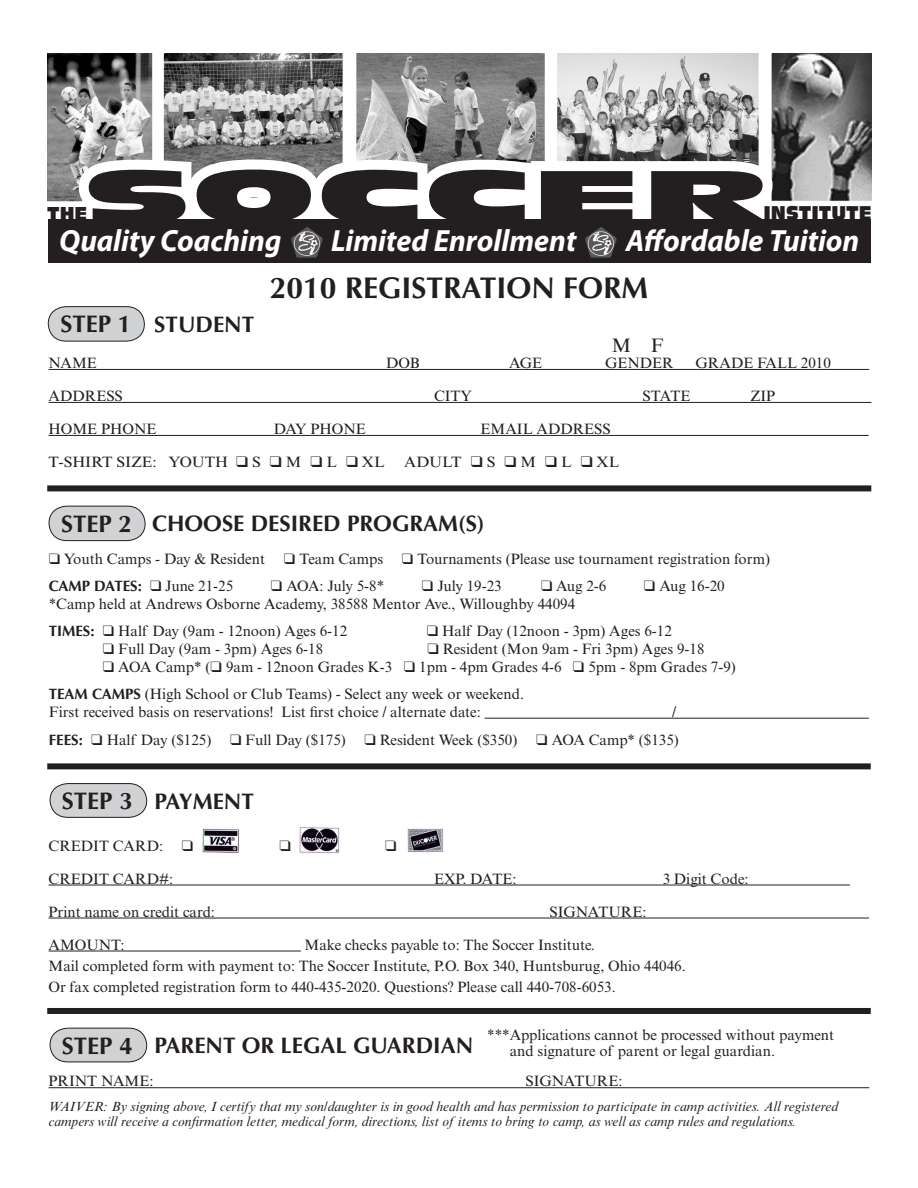
<style>
.page{position:relative;width:918px;height:1188px;background:#fff}
.page>*{position:absolute;margin:0;border:0;box-sizing:border-box;transform-origin:0 0}
.t1{font:68.7px "Incised 901 BT Compact";color:#231f20;scale:2.19 1}
.t2{font:italic 700 30.75px "Myriad Pro";color:#fff}
.t3{font:700 30px "Optima LT Std";color:#231f20}
.t4{font:700 24px "Optima LT Std";color:#231f20}
.t5{font:700 22.5px "Optima LT Std";color:#231f20}
.t6{font:19.5px "Times New Roman MT Std";color:#231f20}
.t7{font:18.45px "Incised 901 BT Compact";color:#231f20;scale:.95 1}
.t8{font:17.4px "Incised 901 BT Compact";color:#231f20}
.t9{font:15px/21px "Times New Roman MT Std";color:#231f20}
.t10{font:15px "Times New Roman MT Std";color:#231f20;scale:1.05 1}
.t11{font:700 15px "Optima LT Std";color:#231f20}
.t12{font:italic 13.5px/15px "Times New Roman MT Std";color:#231f20}
.s1{font-size:24px}
.s2{font-family:"Optima LT Std";font-weight:700}
</style>
<div class="page">
<img style="left:47px;top:54px;width:824px;height:148px">
<svg style="left:67px;top:145px;width:772px;height:75px"></svg>
<div style="left:47px;top:485px;width:824px;height:6px;background:#231f20"></div>
<svg style="left:47px;top:306px;width:98px;height:36px;background:#c9cacc"></svg>
<hr style="left:49px;top:369px;width:820px;height:1px;background:#231f20">
<hr style="left:49px;top:402px;width:822px;height:1px;background:#231f20">
<hr style="left:49px;top:435px;width:820px;height:1px;background:#231f20">
<svg style="left:48px;top:505px;width:98px;height:37px;background:#cbcccd"></svg>
<div style="left:47px;top:763px;width:824px;height:6px;background:#231f20"></div>
<hr style="left:49px;top:885px;width:801px;height:1px;background:#231f20">
<hr style="left:49px;top:918px;width:820px;height:1px;background:#231f20">
<hr style="left:49px;top:951px;width:252px;height:1px;background:#231f20">
<img style="left:300px;top:827px;width:40px;height:26px">
<img style="left:202px;top:828px;width:37px;height:25px">
<img style="left:407px;top:828px;width:36px;height:25px">
<svg style="left:49px;top:783px;width:99px;height:35px;background:#c9cacb"></svg>
<div style="left:47px;top:1008px;width:824px;height:6px;background:#231f20"></div>
<hr style="left:49px;top:1087px;width:820px;height:1px;background:#231f20">
<svg style="left:49px;top:1027px;width:99px;height:36px;background:#cbcbcd"></svg>
<hr style="left:485px;top:718px;width:384px;height:1px;background:#231f20">
<div style="left:48px;top:220px;width:823px;height:43px;background:#231f20"></div>
<img style="left:291px;top:227px;width:32px;height:30px">
<img style="left:585px;top:227px;width:32px;height:30px">
<h1 class="t1" style="left:83px;top:156px;width:314px">SOCCER</h1>
<p class="t8" style="left:47px;top:203px;width:42px">THE</p>
<p class="t7" style="left:764px;top:202px;width:115px">INSTITUTE</p>
<h2 class="t2" style="left:59px;top:221px;width:224px">Quality Coaching</h2>
<h2 class="t2" style="left:331px;top:221px;width:247px">Limited Enrollment</h2>
<h2 class="t2" style="left:626px;top:221px;width:235px">Affordable Tuition</h2>
<h3 class="t4" style="left:60px;top:310px;width:72px">STEP 1</h3>
<h3 class="t5" style="left:154px;top:311px;width:101px">STUDENT</h3>
<h3 class="t3" style="left:270px;top:270px;width:380px">2010 REGISTRATION FORM</h3>
<h3 class="t6" style="left:612px;top:334px;width:53px">M F</h3>
<p class="t9" style="left:49px;top:352px;width:50px">NAME</p>
<p class="t9" style="left:386px;top:352px;width:35px">DOB</p>
<p class="t9" style="left:509px;top:352px;width:35px">AGE</p>
<p class="t9" style="left:605px;top:352px;width:70px">GENDER</p>
<p class="t9" style="left:696px;top:352px;width:137px">GRADE FALL 2010</p>
<p class="t9" style="left:49px;top:385px;width:76px">ADDRESS</p>
<p class="t9" style="left:434px;top:385px;width:40px">CITY</p>
<p class="t9" style="left:643px;top:385px;width:50px">STATE</p>
<p class="t9" style="left:751px;top:385px;width:26px">ZIP</p>
<p class="t9" style="left:49px;top:418px;width:109px">HOME PHONE</p>
<p class="t9" style="left:274px;top:418px;width:93px">DAY PHONE</p>
<p class="t9" style="left:481px;top:418px;width:132px">EMAIL ADDRESS</p>
<p class="t10" style="left:49px;top:453px;width:322px">T-SHIRT SIZE: YOUTH ❑ S ❑ M ❑ L ❑ XL</p>
<p class="t10" style="left:404px;top:453px;width:206px">ADULT ❑ S ❑ M ❑ L ❑ XL</p>
<h3 class="t5" style="left:61px;top:510px;width:425px"><span class="s1">STEP 2</span> CHOOSE DESIRED PROGRAM(S)</h3>
<p class="t9" style="left:49px;top:548px;width:336px">❑ Youth Camps - Day &amp; Resident ❑ Team Camps</p>
<p class="t9" style="left:402px;top:548px;width:370px">❑ Tournaments (Please use tournament registration form)</p>
<p class="t11" style="left:49px;top:577px;width:22px">CAMP</p>
<p class="t11" style="left:94px;top:577px;width:10px">DATES</p>
<p class="t9" style="left:138px;top:575px;width:97px"><span class="s2">:</span> ❑ June 21-25</p>
<p class="t9" style="left:271px;top:575px;width:115px">❑ AOA: July 5-8*</p>
<p class="t9" style="left:422px;top:575px;width:81px">❑ July 19-23</p>
<p class="t9" style="left:541px;top:575px;width:67px">❑ Aug 2-6</p>
<p class="t9" style="left:644px;top:575px;width:82px">❑ Aug 16-20</p>
<p class="t9" style="left:49px;top:590px;width:528px;line-height:27px">*Camp held at Andrews Osborne Academy, 38588 Mentor Ave., Willoughby 44094<br><span class="s2">TIMES:</span> ❑ Half Day (9am - 12noon) Ages 6-12</p>
<p class="t9" style="left:427px;top:620px;width:247px">❑ Half Day (12noon - 3pm) Ages 6-12</p>
<p class="t9" style="left:103px;top:638px;width:222px">❑ Full Day (9am - 3pm) Ages 6-18</p>
<p class="t9" style="left:427px;top:638px;width:279px">❑ Resident (Mon 9am - Fri 3pm) Ages 9-18</p>
<p class="t9" style="left:103px;top:656px;width:635px">❑ AOA Camp* (❑ 9am - 12noon Grades K-3 ❑ 1pm - 4pm Grades 4-6 ❑ 5pm - 8pm Grades 7-9)</p>
<p class="t9" style="left:49px;top:685px;width:477px;line-height:18px;text-indent:85px"><span class="s2">S</span> (High School or Club Teams) - Select any week or weekend.<br>First received basis on reservations! List first choice / alternate date:</p>
<p class="t11" style="left:49px;top:685px;width:11px">TEAM</p>
<p class="t11" style="left:92px;top:685px;width:12px">CAMP</p>
<p class="t9" style="left:672px;top:701px;width:6px">/</p>
<p class="t9" style="left:49px;top:730px;width:164px"><span class="s2">FEES:</span> ❑ Half Day ($125)</p>
<p class="t9" style="left:230px;top:730px;width:289px">❑ Full Day ($175) ❑ Resident Week ($350)</p>
<p class="t9" style="left:536px;top:730px;width:144px">❑ AOA Camp* ($135)</p>
<h3 class="t4" style="left:62px;top:787px;width:72px">STEP 3</h3>
<h3 class="t5" style="left:155px;top:788px;width:101px">PAYMENT</h3>
<p class="t9" style="left:49px;top:835px;width:116px">CREDIT CARD:</p>
<p class="t9" style="left:49px;top:868px;width:126px">CREDIT CARD#:</p>
<p class="t9" style="left:434px;top:868px;width:84px">EXP. DATE:</p>
<p class="t9" style="left:663px;top:868px;width:87px">3 Digit Code:</p>
<p class="t9" style="left:49px;top:901px;width:168px">Print name on credit card:</p>
<p class="t9" style="left:550px;top:901px;width:99px">SIGNATURE:</p>
<p class="t9" style="left:49px;top:934px;width:78px">AMOUNT:</p>
<p class="t9" style="left:49px;top:934px;width:639px;text-indent:256px">Make checks payable to: The Soccer Institute.<br>Mail completed form with payment to: The Soccer Institute, P.O. Box 340, Huntsburug, Ohio 44046.<br>Or fax completed registration form to 440-435-2020. Questions? Please call 440-708-6053.</p>
<h3 class="t4" style="left:62px;top:1032px;width:72px">STEP 4</h3>
<p class="t9" style="left:510px;top:1026px;width:326px;line-height:16.5px;text-indent:-22px">***Applications cannot be processed without payment and signature of parent or legal guardian.</p>
<h3 class="t5" style="left:155px;top:1033px;width:153px">PARENT OR LEGA</h3>
<h3 class="t5" style="left:336px;top:1033px;width:139px">L GUARDIAN</h3>
<p class="t9" style="left:49px;top:1071px;width:20px">Print</p>
<p class="t9" style="left:101px;top:1071px;width:13px">name</p>
<p class="t9" style="left:150px;top:1071px;width:6px">:</p>
<p class="t9" style="left:526px;top:1071px;width:99px">SIGNATURE:</p>
<p class="t12" style="left:49px;top:1099px;width:791px">WAIVER: By signing above, I certify that my son/daughter is in good health and has permission to participate in camp activities. All registered campers will receive a confirmation letter, medical form, directions, list of items to bring to camp, as well as camp rules and regulations.</p>
</div>
